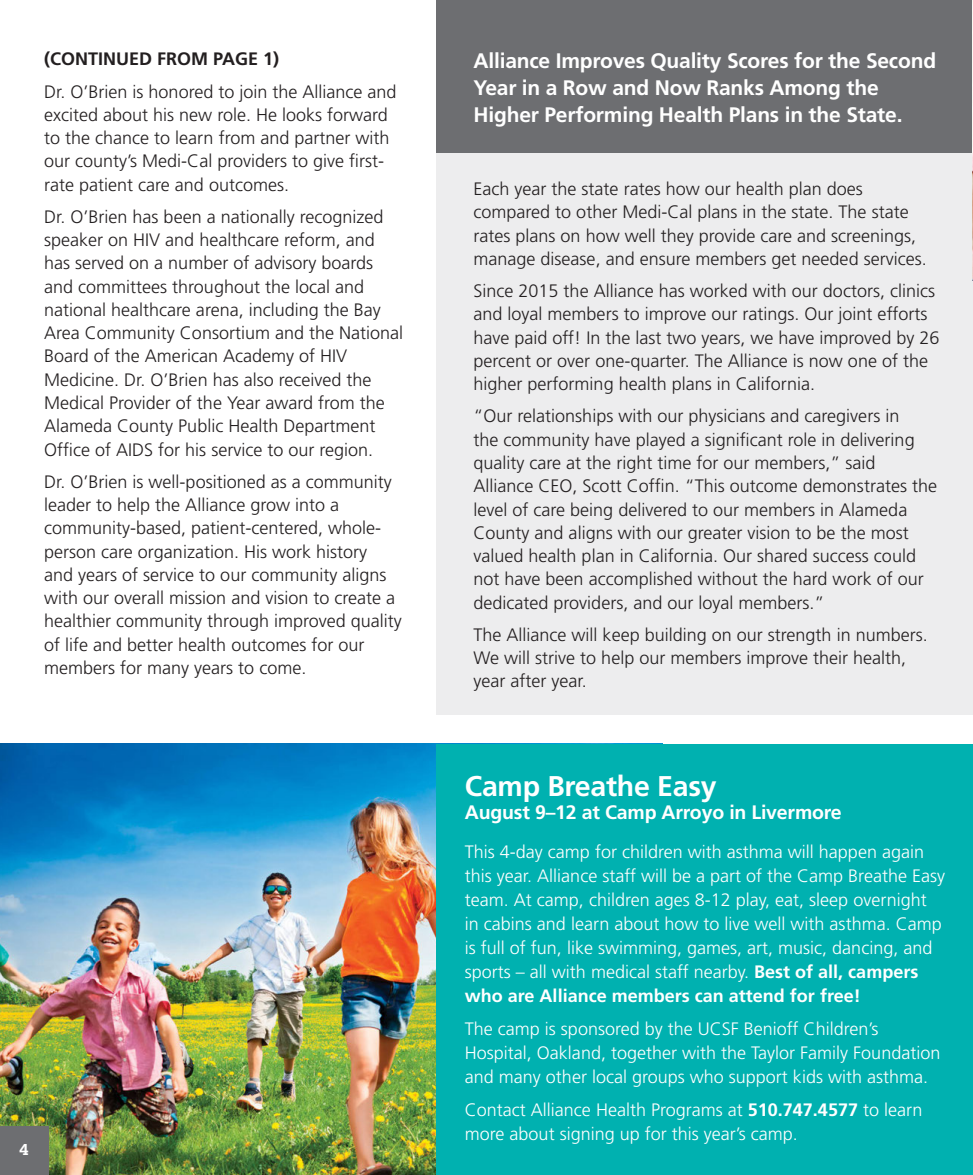
<style>
.page{position:relative;width:973px;height:1175px;background:#fff}
.page>*{position:absolute;margin:0;border:0;box-sizing:border-box;transform-origin:0 0}
.t1{font:700 28.5px "Frutiger";letter-spacing:-.01em;color:#fff}
.t2{font:700 21px/27px "Frutiger";letter-spacing:-.01em;color:#fff}
.t3{font:700 19.5px "Frutiger";letter-spacing:-.01em;color:#fff}
.t4{font:300 18px/23.2px "Frutiger";color:#231f20}
.t5{font:300 18px/24px "Frutiger";color:#fff}
.t6{font:700 18px "Frutiger";color:#231f20}
.t7{font:500 16.5px "Serifa BEFOP";color:#fff}
.s1{font-weight:700}
</style>
<div class="page">
<div style="left:436px;top:0;width:536px;height:153px;background:#6d6e71"></div>
<div style="left:436px;top:153px;width:536px;height:561px;background:#ededee"></div>
<img style="left:0;top:743px;width:436px;height:432px">
<div style="left:436px;top:743px;width:536px;height:432px;background:#00b1b0"></div>
<div style="left:0;top:1126px;width:49px;height:49px;background:#6d6e71"></div>
<img style="left:972px;top:0;width:1px;height:280px">
<p class="t6" style="left:44px;top:49px;width:236px">(CONTINUED FROM PAGE 1)</p>
<p class="t4" style="left:44px;top:80px;width:354px">Dr. O’Brien is honored to join the Alliance and excited about his new role. He looks forward to the chance to learn from and partner with our county’s Medi-Cal providers to give first&shy;rate patient care and outcomes.</p>
<p class="t4" style="left:44px;top:205px;width:360px">Dr. O’Brien has been a nationally recognized speaker on HIV and healthcare reform, and has served on a number of advisory boards and committees throughout the local and national healthcare arena, including the Bay Area Community Consortium and the National Board of the American Academy of HIV Medicine. Dr. O’Brien has also received the Medical Provider of the Year award from the Alameda County Public Health Department Office of AIDS for his service to our region.</p>
<p class="t4" style="left:44px;top:470px;width:359px">Dr. O’Brien is well-positioned as a community leader to help the Alliance grow into a community-based, patient-centered, whole&shy;person care organization. His work history<br>and years of service to our community aligns with our overall mission and vision to create a healthier community through improved quality of life and better health outcomes for our members for many years to come.</p>
<p class="t7" style="left:19px;top:1139px;width:11px">4</p>
<p class="t2" style="left:473px;top:47px;width:464px">Alliance Improves Quality Scores for the Second<br>Year in a Row and Now Ranks Among the<br>Higher Performing Health Plans in the State.</p>
<p class="t4" style="left:473px;top:178px;width:454px">Each year the state rates how our health plan does compared to other Medi-Cal plans in the state. The state rates plans on how well they provide care and screenings, manage disease, and ensure members get needed services.</p>
<p class="t4" style="left:473px;top:280px;width:467px">Since 2015 the Alliance has worked with our doctors, clinics and loyal members to improve our ratings. Our joint efforts have paid off! In the last two years, we have improved by 26 percent or over one-quarter. The Alliance is now one of the higher performing health plans in California.</p>
<p class="t4" style="left:473px;top:405px;width:465px">“Our relationships with our physicians and caregivers in<br>the community have played a significant role in delivering quality care at the right time for our members,” said Alliance CEO, Scott Coffin. “This outcome demonstrates the level of care being delivered to our members in Alameda County and aligns with our greater vision to be the most valued health plan in California. Our shared success could not have been accomplished without the hard work of our dedicated providers, and our loyal members.”</p>
<p class="t4" style="left:473px;top:623px;width:455px">The Alliance will keep building on our strength in numbers.<br>We will strive to help our members improve their health, year after year.</p>
<h1 class="t1" style="left:464px;top:769px;width:253px">Camp Breathe Easy</h1>
<p class="t3" style="left:464px;top:800px;width:378px">August 9–12 at Camp Arroyo in Livermore</p>
<p class="t5" style="left:464px;top:840px;width:481px">This 4-day camp for children with asthma will happen again this year. Alliance staff will be a part of the Camp Breathe Easy team. At camp, children ages 8-12 play, eat, sleep overnight in cabins and learn about how to live well with asthma. Camp is full of fun, like swimming, games, art, music, dancing, and sports – all with medical staff nearby. <span class="s1">Best of all, campers who are Alliance members can attend for free!</span></p>
<p class="t5" style="left:464px;top:1016px;width:477px">The camp is sponsored by the UCSF Benioff Children’s<br>Hospital, Oakland, together with the Taylor Family Foundation and many other local groups who support kids with asthma.</p>
<p class="t5" style="left:464px;top:1097px;width:459px">Contact Alliance Health Programs at <span class="s1">510.747.4577</span> to learn more about signing up for this year’s camp.</p>
</div>
